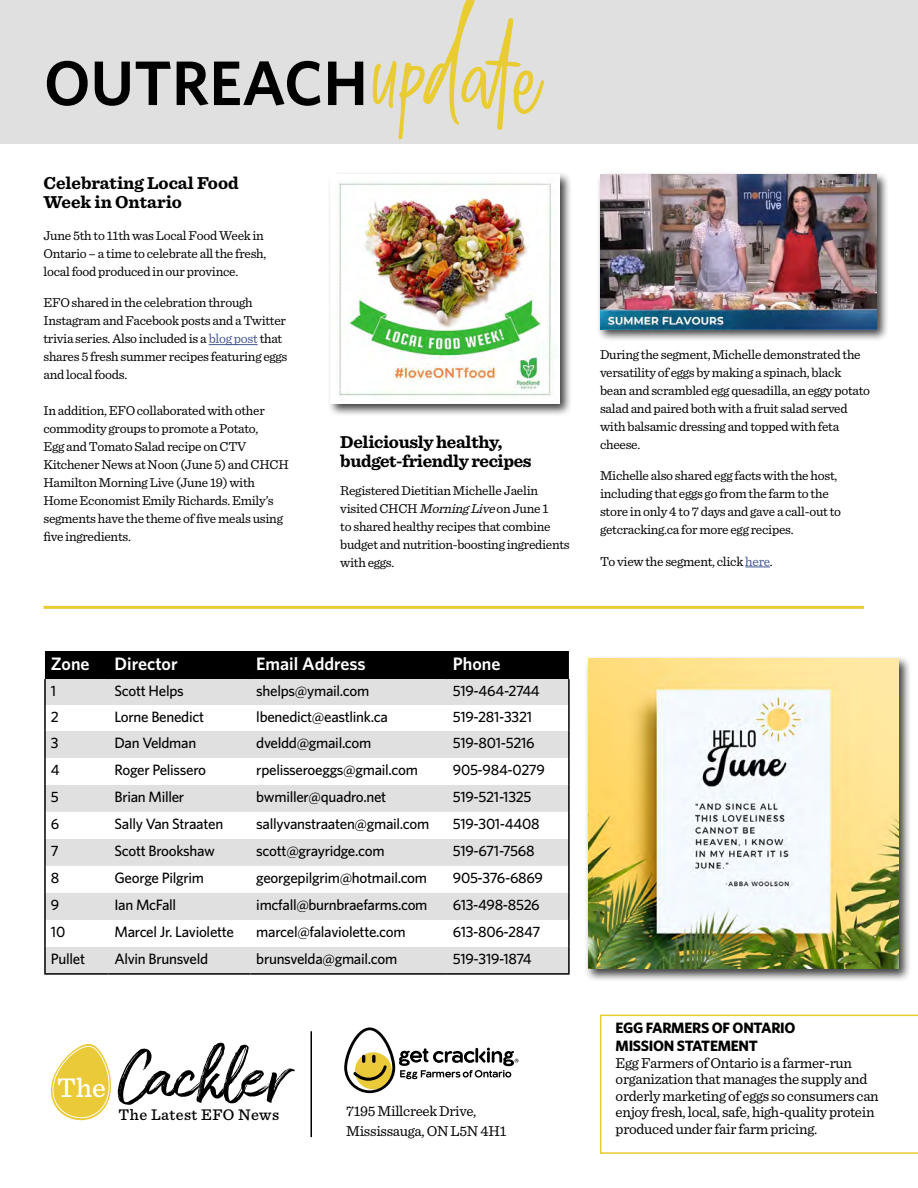
<style>
.page{position:relative;width:918px;height:1188px;background:#fff}
.page>*{position:absolute;margin:0;border:0;box-sizing:border-box;transform-origin:0 0}
.t1{font:117px "Breakfast And Chill";color:#e9cb32}
.t2{font:73.95px "Amithen";letter-spacing:-.02em;color:#000}
.t3{font:600 63px "Whitney";color:#000}
.t4{font:500 28.05px "Sentinel";color:#fff}
.t5{font:700 18px/19.5px "Sentinel";letter-spacing:-.02em;color:#000}
.t6{font:700 18px/19.5px "Sentinel";color:#000}
.t7{font:600 18px "Whitney";color:#fff}
.t8{font:500 16.05px "Sentinel";letter-spacing:.025em;color:#000}
.t9{font:500 15px "Whitney";letter-spacing:-.02em;color:#000}
.t10{font:15px/16.5px "Sentinel";letter-spacing:-.02em;color:#000}
.t11{font:700 15px/18px "Whitney";letter-spacing:-.02em;color:#000}
.t12{font:13.5px/18px "Sentinel";letter-spacing:-.02em;color:#000}
.s1{color:#465792}
.s2{font-style:italic}
</style>
<div class="page">
<svg style="left:344px;top:1028px;width:175px;height:65px"></svg>
<hr style="left:310px;top:1031px;width:2px;height:106px;background:#000">
<hr style="left:209px;top:344px;width:49px;height:1px;background:#465792">
<svg style="left:50px;top:1044px;width:61px;height:77px"></svg>
<div style="left:46px;top:679px;width:522px;height:26px;background:#e0e0e0"></div>
<svg style="left:46px;top:731px;width:522px;height:242px;fill:#e0e0e0"></svg>
<hr style="left:44px;top:679px;width:2px;height:26px;background:#000">
<hr style="left:568px;top:679px;width:2px;height:26px;background:#000">
<hr style="left:44px;top:705px;width:2px;height:26px;background:#000">
<hr style="left:568px;top:705px;width:2px;height:26px;background:#000">
<hr style="left:44px;top:731px;width:2px;height:27px;background:#000">
<hr style="left:568px;top:731px;width:2px;height:27px;background:#000">
<hr style="left:44px;top:758px;width:2px;height:27px;background:#000">
<hr style="left:568px;top:758px;width:2px;height:27px;background:#000">
<hr style="left:44px;top:785px;width:2px;height:27px;background:#000">
<hr style="left:568px;top:785px;width:2px;height:27px;background:#000">
<hr style="left:44px;top:812px;width:2px;height:27px;background:#000">
<hr style="left:568px;top:812px;width:2px;height:27px;background:#000">
<hr style="left:44px;top:839px;width:2px;height:27px;background:#000">
<hr style="left:568px;top:839px;width:2px;height:27px;background:#000">
<hr style="left:44px;top:866px;width:2px;height:27px;background:#000">
<hr style="left:568px;top:866px;width:2px;height:27px;background:#000">
<hr style="left:44px;top:893px;width:2px;height:27px;background:#000">
<hr style="left:568px;top:893px;width:2px;height:27px;background:#000">
<hr style="left:44px;top:920px;width:2px;height:27px;background:#000">
<hr style="left:568px;top:920px;width:2px;height:27px;background:#000">
<hr style="left:44px;top:947px;width:2px;height:26px;background:#000">
<hr style="left:568px;top:947px;width:2px;height:26px;background:#000">
<hr style="left:44px;top:973px;width:64px;height:2px;background:#000">
<hr style="left:108px;top:973px;width:142px;height:2px;background:#000">
<hr style="left:250px;top:973px;width:197px;height:2px;background:#000">
<hr style="left:447px;top:973px;width:123px;height:2px;background:#000">
<div style="left:45px;top:651px;width:524px;height:28px;background:#000"></div>
<hr style="left:446px;top:651px;width:2px;height:28px;background:#000">
<svg style="left:600px;top:1015px;width:318px;height:139px"></svg>
<div style="left:0;top:0;width:917px;height:144px;background:#e0e0e0"></div>
<div style="left:327px;top:171px;width:245px;height:246px;background:#000;opacity:.75"></div>
<img style="left:330px;top:174px;width:230px;height:230px">
<svg style="left:745px;top:567px;width:25px;height:1px"></svg>
<div style="left:596px;top:172px;width:294px;height:170px;background:#000;opacity:.75"></div>
<img style="left:600px;top:175px;width:277px;height:154px">
<hr style="left:44px;top:606px;width:820px;height:3px;background:#e9cb32">
<div style="left:584px;top:655px;width:328px;height:327px;background:#000;opacity:.75"></div>
<img style="left:588px;top:658px;width:311px;height:311px">
<h3 class="t3" style="left:44px;top:45px;width:325px">OUTREACH</h3>
<h1 class="t1" style="left:380px;top:-6px;width:168px;rotate:4deg">updat e</h1>
<h3 class="t6" style="left:44px;top:172px;width:197px">Celebrating Local Food<br>Week in Ontario</h3>
<p class="t12" style="left:44px;top:225px;width:224px">June 5th to 11th was Local Food Week in<br>Ontario – a time to celebrate all the fresh, local food produced in our province.</p>
<p class="t12" style="left:44px;top:293px;width:245px">EFO shared in the celebration through Instagram and Facebook posts and a Twitter trivia series. Also included is a <span class="s1">blog post</span> that shares 5 fresh summer recipes featuring eggs and local foods.</p>
<p class="t12" style="left:43px;top:401px;width:247px">In addition, EFO collaborated with other commodity groups to promote a Potato,<br>Egg and Tomato Salad recipe on CTV Kitchener News at Noon (June 5) and CHCH Hamilton Morning Live (June 19) with Home Economist Emily Richards. Emily’s segments have the theme of five meals using five ingredients.</p>
<h3 class="t5" style="left:340px;top:431px;width:193px">Deliciously healthy, budget-friendly recipes</h3>
<p class="t12" style="left:340px;top:480px;width:231px">Registered Dietitian Michelle Jaelin visited CHCH <span class="s2">MorningLive</span>on June 1<br>to shared healthy recipes that combine budget and nutrition-boosting ingredients with eggs.</p>
<p class="t12" style="left:600px;top:344px;width:272px">During the segment, Michelle demonstrated the versatility of eggs by making a spinach, black bean and scrambled egg quesadilla, an eggy potato salad and paired both with a fruit salad served with balsamic dressing and topped with feta cheese.</p>
<p class="t12" style="left:600px;top:466px;width:243px">Michelle also shared egg facts with the host, including that eggs go from the farm to the store in only 4 to 7 days and gave a call-out to getcracking.ca for more egg recipes.</p>
<p class="t12" style="left:600px;top:551px;width:174px">To view the segment, click <span class="s1">here</span>.</p>
<h3 class="t7" style="left:51px;top:653px;width:40px">Zone</h3>
<h3 class="t7" style="left:114px;top:653px;width:65px">Director</h3>
<h3 class="t7" style="left:256px;top:653px;width:111px">Email Address</h3>
<h3 class="t7" style="left:453px;top:653px;width:49px">Phone</h3>
<p class="t9" style="left:51px;top:682px;width:7px">1</p>
<p class="t9" style="left:114px;top:682px;width:71px">Scott Helps</p>
<p class="t9" style="left:256px;top:682px;width:114px">shelps@ymail.com</p>
<p class="t9" style="left:453px;top:682px;width:88px">519-464-2744</p>
<p class="t9" style="left:51px;top:708px;width:10px">2</p>
<p class="t9" style="left:114px;top:708px;width:91px">Lorne Benedict</p>
<p class="t9" style="left:256px;top:708px;width:133px">lbenedict@eastlink.ca</p>
<p class="t9" style="left:453px;top:708px;width:81px">519-281-3321</p>
<p class="t9" style="left:51px;top:733px;width:9px">3</p>
<p class="t9" style="left:114px;top:733px;width:83px">Dan Veldman</p>
<p class="t9" style="left:256px;top:733px;width:117px">dveldd@gmail.com</p>
<p class="t9" style="left:453px;top:733px;width:83px">519-801-5216</p>
<p class="t9" style="left:51px;top:760px;width:10px">4</p>
<p class="t9" style="left:114px;top:760px;width:93px">Roger Pelissero</p>
<p class="t9" style="left:256px;top:760px;width:163px">rpelisseroeggs@gmail.com</p>
<p class="t9" style="left:453px;top:760px;width:94px">905-984-0279</p>
<p class="t9" style="left:51px;top:787px;width:9px">5</p>
<p class="t9" style="left:114px;top:787px;width:71px">Brian Miller</p>
<p class="t9" style="left:256px;top:787px;width:132px">bwmiller@quadro.net</p>
<p class="t9" style="left:453px;top:787px;width:80px">519-521-1325</p>
<p class="t9" style="left:51px;top:814px;width:10px">6</p>
<p class="t9" style="left:114px;top:814px;width:110px">Sally Van Straaten</p>
<p class="t9" style="left:256px;top:814px;width:174px">sallyvanstraaten@gmail.com</p>
<p class="t9" style="left:453px;top:814px;width:88px">519-301-4408</p>
<p class="t9" style="left:51px;top:841px;width:9px">7</p>
<p class="t9" style="left:114px;top:841px;width:102px">Scott Brookshaw</p>
<p class="t9" style="left:256px;top:841px;width:130px">scott@grayridge.com</p>
<p class="t9" style="left:453px;top:841px;width:83px">519-671-7568</p>
<p class="t9" style="left:51px;top:868px;width:10px">8</p>
<p class="t9" style="left:114px;top:868px;width:91px">George Pilgrim</p>
<p class="t9" style="left:256px;top:868px;width:172px">georgepilgrim@hotmail.com</p>
<p class="t9" style="left:453px;top:868px;width:92px">905-376-6869</p>
<p class="t9" style="left:51px;top:895px;width:10px">9</p>
<p class="t9" style="left:114px;top:895px;width:63px">Ian McFall</p>
<p class="t9" style="left:256px;top:895px;width:173px">imcfall@burnbraefarms.com</p>
<p class="t9" style="left:453px;top:895px;width:88px">613-498-8526</p>
<p class="t9" style="left:51px;top:922px;width:16px">10</p>
<p class="t9" style="left:114px;top:922px;width:121px">Marcel Jr. Laviolette</p>
<p class="t9" style="left:256px;top:922px;width:151px">marcel@falaviolette.com</p>
<p class="t9" style="left:453px;top:922px;width:89px">613-806-2847</p>
<p class="t9" style="left:51px;top:949px;width:36px">Pullet</p>
<p class="t9" style="left:114px;top:949px;width:95px">Alvin Brunsveld</p>
<p class="t9" style="left:256px;top:949px;width:142px">brunsvelda@gmail.com</p>
<p class="t9" style="left:453px;top:949px;width:80px">519-319-1874</p>
<h3 class="t4" style="left:57px;top:1066px;width:50px">The</h3>
<h2 class="t2" style="left:118px;top:1032px;width:173px">Cackler</h2>
<p class="t8" style="left:119px;top:1102px;width:162px">The Latest EFO News</p>
<p class="t10" style="left:346px;top:1101px;width:162px;line-height:19.5px">7195 Millcreek Drive,<br>Mississauga, ON L5N 4H1</p>
<p class="t11" style="left:616px;top:1019px;width:181px">EGG FARMERS OF ONTARIO<br>MISSION STATEMENT</p>
<p class="t10" style="left:616px;top:1054px;width:265px">Egg Farmers of Ontario is a farmer-run organization that manages the supply and orderly marketing of eggs so consumers can enjoy fresh, local, safe, high-quality protein produced under fair farm pricing.</p>
</div>
